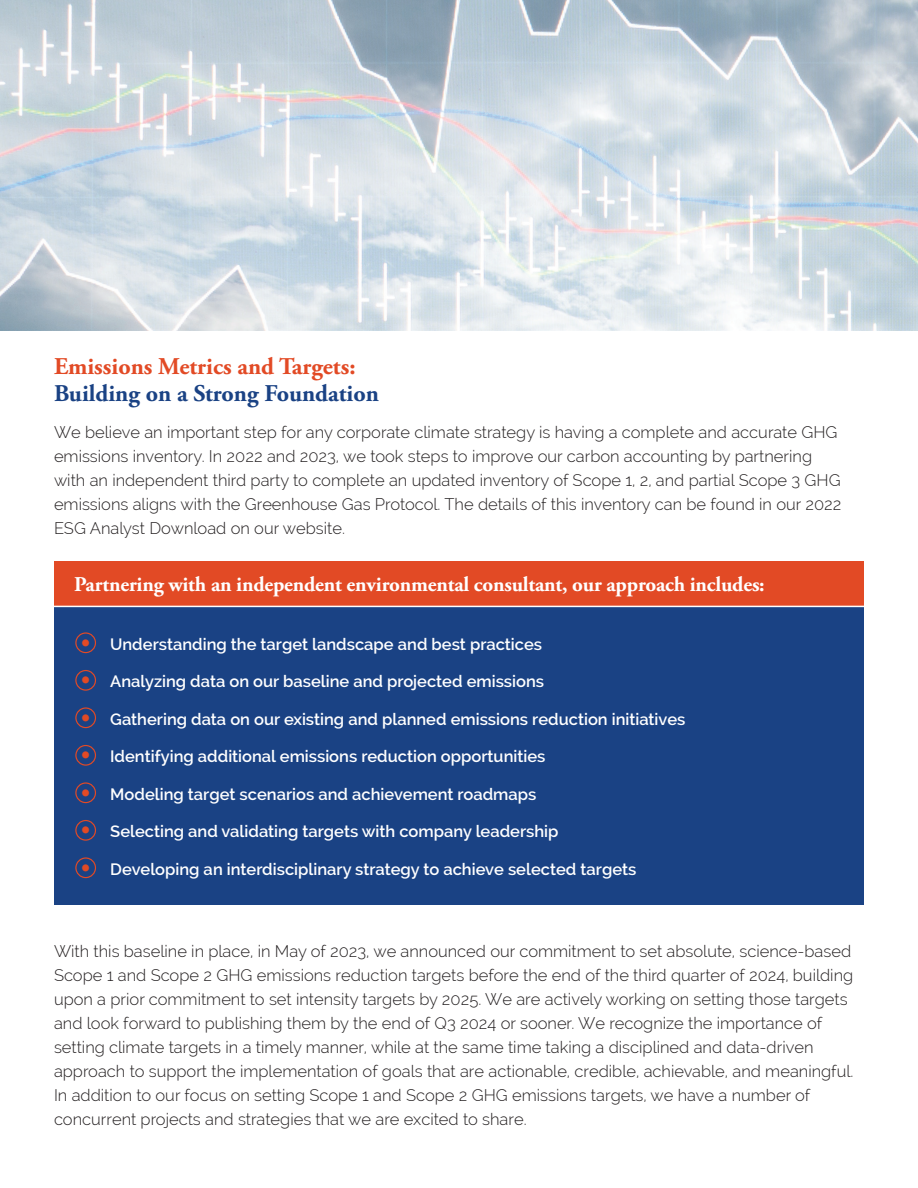
<style>
.page{position:relative;width:918px;height:1188px;background:#fff}
.page>*{position:absolute;margin:0;border:0;box-sizing:border-box;transform-origin:0 0}
.t1{font:700 24px "Adobe Garamond Pro";color:#e24a25}
.t2{font:700 24px "Adobe Garamond Pro";color:#1a4284}
.t3{font:700 21px "Adobe Garamond Pro";letter-spacing:-.01em;color:#fff}
.t4{font:300 16.5px/24px "Raleway";color:#231f20}
.t5{font:600 16.5px "Raleway";color:#fff}
.s1{font-size:34.5px;color:#e24a25}
</style>
<div class="page">
<div style="left:54px;top:561px;width:810px;height:45px;background:#e24a25"></div>
<div style="left:54px;top:606px;width:810px;height:298px;background:#1a4284"></div>
<hr style="left:54px;top:606px;width:810px;height:1px;background:#fff">
<div style="left:75px;top:632px;width:21px;height:21px;border:1px solid #e24a25;border-radius:50%"></div>
<div style="left:75px;top:670px;width:21px;height:21px;border:1px solid #e24a25;border-radius:50%"></div>
<div style="left:75px;top:707px;width:21px;height:21px;border:1px solid #e24a25;border-radius:50%"></div>
<div style="left:75px;top:745px;width:21px;height:21px;border:1px solid #e24a25;border-radius:50%"></div>
<div style="left:75px;top:782px;width:21px;height:21px;border:1px solid #e24a25;border-radius:50%"></div>
<div style="left:75px;top:820px;width:21px;height:21px;border:1px solid #e24a25;border-radius:50%"></div>
<div style="left:75px;top:857px;width:21px;height:21px;border:1px solid #e24a25;border-radius:50%"></div>
<img style="left:0;top:0;width:918px;height:330px">
<h1 class="t1" style="left:54px;top:352px;width:303px">Emissions Metrics and Targets:</h1>
<h1 class="t2" style="left:54px;top:379px;width:327px">Building on a Strong Foundation</h1>
<p class="t4" style="left:54px;top:420px;width:789px">We believe an important step for any corporate climate strategy is having a complete and accurate GHG emissions inventory. In 2022 and 2023, we took steps to improve our carbon accounting by partnering with an independent third party to complete an updated inventory of Scope 1, 2, and partial Scope 3 GHG emissions aligns with the Greenhouse Gas Protocol. The details of this inventory can be found in our 2022<br>ESG Analyst Download on our website.</p>
<p class="t3" style="left:74px;top:572px;width:692px">Partnering with an independent environmental consultant, our approach includes:</p>
<p class="t5" style="left:80px;top:634px;width:464px"><span class="s1">•</span> Understanding the target landscape and best practices</p>
<p class="t5" style="left:80px;top:672px;width:466px"><span class="s1">•</span> Analyzing data on our baseline and projected emissions</p>
<p class="t5" style="left:80px;top:709px;width:607px"><span class="s1">•</span> Gathering data on our existing and planned emissions reduction initiatives</p>
<p class="t5" style="left:80px;top:747px;width:467px"><span class="s1">•</span> Identifying additional emissions reduction opportunities</p>
<p class="t5" style="left:80px;top:784px;width:458px"><span class="s1">•</span> Modeling target scenarios and achievement roadmaps</p>
<p class="t5" style="left:80px;top:822px;width:480px"><span class="s1">•</span> Selecting and validating targets with company leadership</p>
<p class="t5" style="left:80px;top:859px;width:558px"><span class="s1">•</span> Developing an interdisciplinary strategy to achieve selected targets</p>
<p class="t4" style="left:54px;top:939px;width:801px">With this baseline in place, in May of 2023, we announced our commitment to set absolute, science-based Scope 1 and Scope 2 GHG emissions reduction targets before the end of the third quarter of 2024, building upon a prior commitment to set intensity targets by 2025. We are actively working on setting those targets and look forward to publishing them by the end of Q3 2024 or sooner. We recognize the importance of setting climate targets in a timely manner, while at the same time taking a disciplined and data-driven approach to support the implementation of goals that are actionable, credible, achievable, and meaningful.<br>In addition to our focus on setting Scope 1 and Scope 2 GHG emissions targets, we have a number of concurrent projects and strategies that we are excited to share.</p>
</div>
